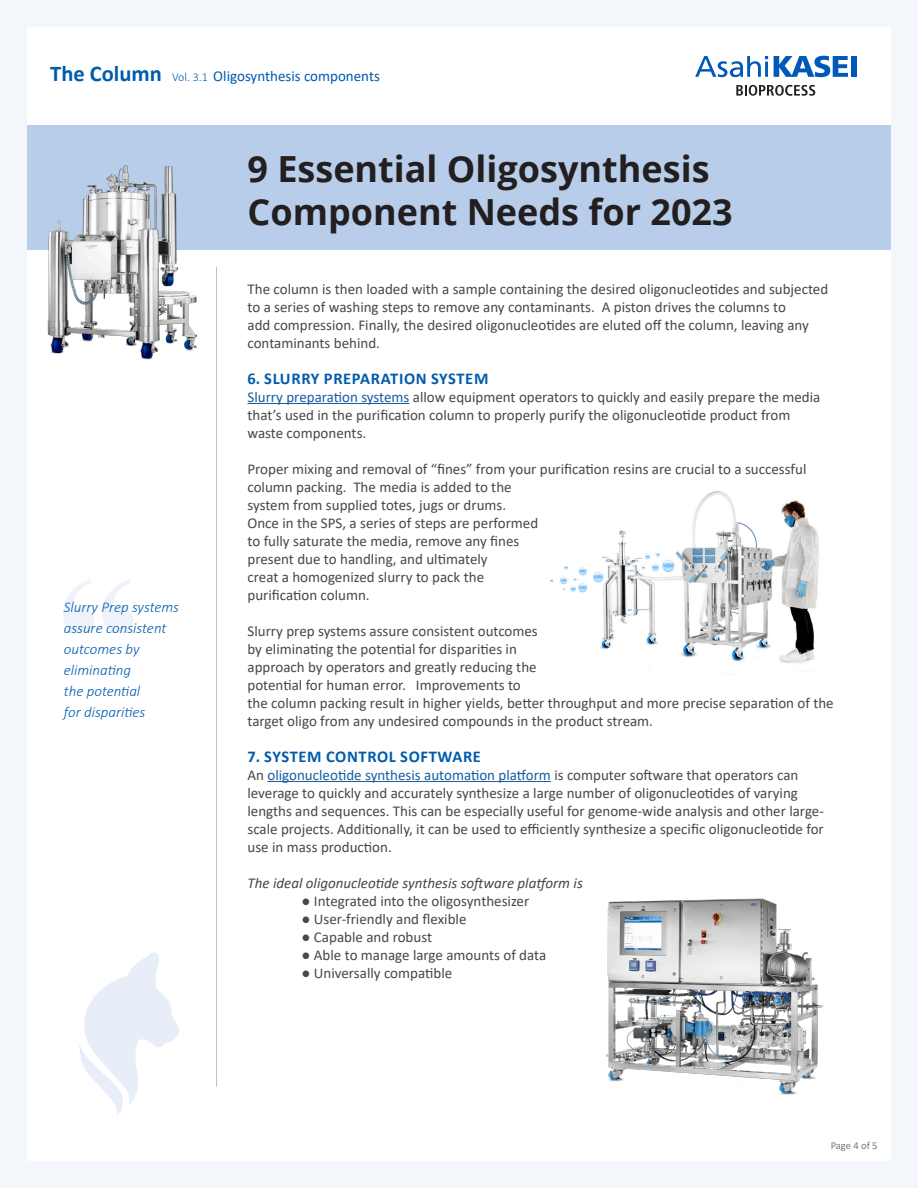
<style>
.page{position:relative;width:918px;height:1188px;background:#f3f6fb}
.page>*{position:absolute;margin:0;border:0;box-sizing:border-box;transform-origin:0 0}
.t1{font:700 168px "Times New Roman";color:#eff3f9}
.t2{font:700 36px/43.2px "Open Sans";color:#231f20}
.t3{font:700 16.5px "Calibri";letter-spacing:.04em;color:#005bac}
.t4{font:15px/18px "Calibri";color:#47474c}
.t5{font:italic 300 15px/21px "Calibri";color:#005bac}
.t6{font:italic 15px "Calibri";color:#47474c}
.t7{font:15px "Calibri";color:#005bac}
.t8{font:10.5px "Calibri";letter-spacing:-.005em;color:#777}
.s1{font-weight:700;font-size:22.5px}
.s2{font-weight:300;font-size:12px}
.s3{color:#175d9e}
</style>
<div class="page">
<div style="left:27px;top:27px;width:864px;height:1134px;background:#fff"></div>
<img style="left:550px;top:491px;width:269px;height:172px">
<svg style="left:774px;top:56px;width:74px;height:21px"></svg>
<div style="left:851px;top:56px;width:6px;height:21px;background:#0058b8"></div>
<svg style="left:695px;top:56px;width:73px;height:21px"></svg>
<svg style="left:736px;top:85px;width:79px;height:11px"></svg>
<hr style="left:216px;top:267px;width:1px;height:820px;background:#bfc0c0">
<div style="left:27px;top:125px;width:864px;height:125px;background:#b8cde9"></div>
<img style="left:47px;top:165px;width:151px;height:195px">
<img style="left:606px;top:898px;width:217px;height:197px">
<svg style="left:78px;top:952px;width:101px;height:163px"></svg>
<hr style="left:248px;top:403px;width:161px;height:1px;background:#175d9e">
<hr style="left:267px;top:781px;width:284px;height:1px;background:#175d9e">
<p class="t7" style="left:50px;top:66px;width:331px"><span class="s1">The Column</span> <span class="s2">Vol. 3.1</span> Oligosynthesis components</p>
<p class="t1" style="left:56px;top:515px;width:86px">“</p>
<p class="t5" style="left:64px;top:597px;width:117px">Slurry Prep systems assure consistent outcomes by eliminating</p>
<p class="t5" style="left:64px;top:681px;width:78px">the potential</p>
<p class="t5" style="left:64px;top:702px;width:83px">for disparities</p>
<p class="t2" style="left:248px;top:146px;width:487px">9 Essential Oligosynthesis<br>Component Needs for 2023</p>
<p class="t4" style="left:248px;top:279px;width:582px">The column is then loaded with a sample containing the desired oligonucleotides and subjected to a series of washing steps to remove any contaminants. A piston drives the columns to<br>add compression. Finally, the desired oligonucleotides are eluted off the column, leaving any contaminants behind.</p>
<p class="t3" style="left:248px;top:367px;width:242px">6. SLURRY PREPARATION SYSTEM</p>
<p class="t4" style="left:248px;top:387px;width:574px"><span class="s3">Slurry preparation systems</span> allow equipment operators to quickly and easily prepare the media that’s used in the purification column to properly purify the oligonucleotide product from waste components.</p>
<p class="t4" style="left:248px;top:459px;width:560px">Proper mixing and removal of “fines” from your purification resins are crucial to a successful column packing. The media is added to the<br>system from supplied totes, jugs or drums.<br>Once in the SPS, a series of steps are performed<br>to fully saturate the media, remove any fines<br>present due to handling, and ultimately<br>creat a homogenized slurry to pack the<br>purification column.</p>
<p class="t4" style="left:248px;top:621px;width:588px">Slurry prep systems assure consistent outcomes<br>by eliminating the potential for disparities in<br>approach by operators and greatly reducing the<br>potential for human error. Improvements to<br>the column packing result in higher yields, better throughput and more precise separation of the target oligo from any undesired compounds in the product stream.</p>
<p class="t3" style="left:248px;top:745px;width:235px">7. SYSTEM CONTROL SOFTWARE</p>
<p class="t4" style="left:248px;top:765px;width:578px">An <span class="s3">oligonucleotide synthesis automation platform</span> is computer software that operators can leverage to quickly and accurately synthesize a large number of oligonucleotides of varying lengths and sequences. This can be especially useful for genome-wide analysis and other large&shy;scale projects. Additionally, it can be used to efficiently synthesize a specific oligonucleotide for use in mass production.</p>
<p class="t6" style="left:248px;top:872px;width:337px">The ideal oligonucleotide synthesis software platform is</p>
<p class="t4" style="left:302px;top:891px;width:229px">● Integrated into the oligosynthesizer</p>
<p class="t4" style="left:302px;top:909px;width:166px">● User-friendly and flexible</p>
<p class="t4" style="left:302px;top:927px;width:132px">● Capable and robust</p>
<p class="t4" style="left:302px;top:945px;width:246px">● Able to manage large amounts of data</p>
<p class="t4" style="left:302px;top:963px;width:152px">● Universally compatible</p>
<p class="t8" style="left:831px;top:1138px;width:48px">Page 4 of 5</p>
</div>
